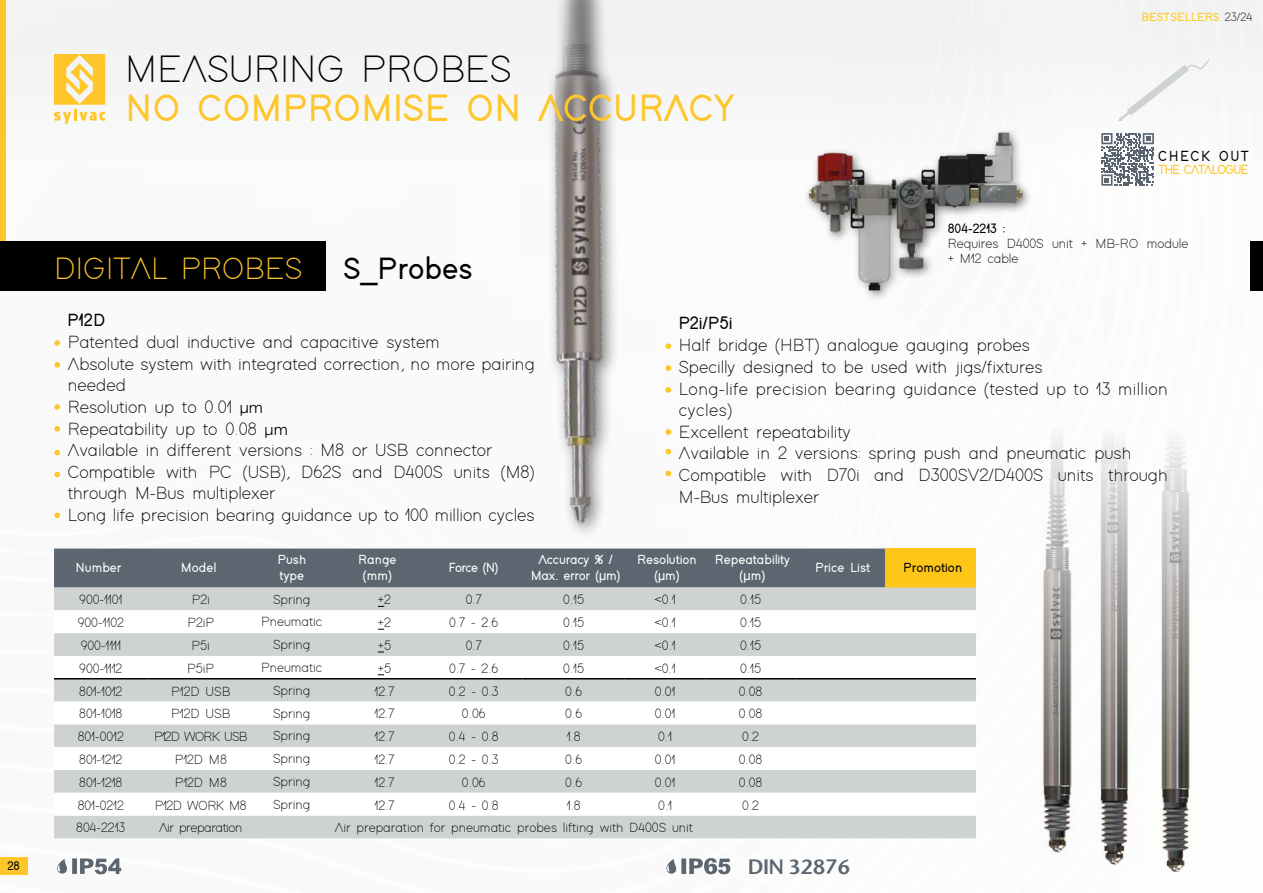
<style>
.page{position:relative;width:1263px;height:893px;background:#fff}
.page>*{position:absolute;margin:0;border:0;box-sizing:border-box;transform-origin:0 0}
.t1{font:700 39px "Adam";color:#ffc629}
.t2{font:500 39px "Adam";color:#000}
.t3{font:500 31.5px "Adam";color:#ffc629}
.t4{font:700 31.5px "Adam";color:#000}
.t5{font:19.95px "Stone Sans Semi Boold";color:#5b6670}
.t6{font:500 18px/21.6px "Adam";color:#000}
.t7{font:700 18px "Adam";color:#000}
.t8{font:700 15px "Adam";letter-spacing:.1em;color:#000;scale:.94 1}
.t9{font:500 13.5px/22.8px "Adam";color:#000;text-align:center}
.t10{font:700 13.5px/16.2px "Adam";color:#fff;text-align:center}
.t11{font:500 13.5px "Adam";letter-spacing:-.03em;color:#000}
.t12{font:700 13.5px/16.2px "Adam";letter-spacing:-.02em;color:#fff;text-align:center}
.t13{font:700 13.5px "Adam";color:#000}
.t14{font:700 13.5px "Adam";letter-spacing:-.08em;color:#ffc629;scale:.94 1}
.t15{font:500 13.5px "Adam";letter-spacing:-.06em;color:#000}
.t16{font:700 12.45px "Adam";color:#000}
.t17{font:700 12px "Adam";color:#fdc619}
.s1{font-weight:500;color:#000}
.s2{font-family:"Century Gothic";font-weight:400;font-size:15px}
.s3{font-family:"Arial Narrow";font-weight:400}
</style>
<div class="page">
<div style="left:837px;top:0;width:426px;height:403px;background:#fbfbfb"></div>
<div style="left:0;top:0;width:1263px;height:171px;background:#f4f5f5"></div>
<svg style="left:54px;top:54px;width:51px;height:70px"></svg>
<div style="left:0;top:0;width:6px;height:245px;background:#ffc629"></div>
<svg style="left:54px;top:340px;width:6px;height:6px"></svg>
<svg style="left:54px;top:362px;width:6px;height:6px"></svg>
<svg style="left:54px;top:404px;width:6px;height:6px"></svg>
<svg style="left:0;top:857px;width:122px;height:18px"></svg>
<svg style="left:1101px;top:133px;width:53px;height:53px"></svg>
<svg style="left:1118px;top:59px;width:91px;height:62px"></svg>
<svg style="left:54px;top:426px;width:6px;height:6px"></svg>
<svg style="left:54px;top:450px;width:6px;height:5px"></svg>
<svg style="left:54px;top:472px;width:6px;height:5px"></svg>
<svg style="left:54px;top:513px;width:6px;height:5px"></svg>
<img style="left:429px;top:0;width:282px;height:549px">
<img style="left:1042px;top:434px;width:148px;height:439px">
<svg style="left:666px;top:858px;width:64px;height:17px"></svg>
<div style="left:803px;top:127px;width:230px;height:175px;background:#fafafa"></div>
<img style="left:806px;top:131px;width:220px;height:167px">
<div style="left:54px;top:549px;width:832px;height:39px;background:#5b6670"></div>
<div style="left:886px;top:549px;width:90px;height:39px;background:#fdc619"></div>
<div style="left:54px;top:588px;width:922px;height:250px;background:#cfd2d3"></div>
<svg style="left:54px;top:610px;width:922px;height:206px"></svg>
<hr style="left:54px;top:678px;width:94px;height:1px;background:#000">
<hr style="left:148px;top:678px;width:106px;height:1px;background:#000">
<hr style="left:254px;top:678px;width:90px;height:1px;background:#000">
<hr style="left:344px;top:678px;width:81px;height:1px;background:#000">
<hr style="left:425px;top:678px;width:98px;height:1px;background:#000">
<hr style="left:523px;top:678px;width:102px;height:1px;background:#000">
<hr style="left:625px;top:678px;width:80px;height:1px;background:#000">
<hr style="left:705px;top:678px;width:91px;height:1px;background:#000">
<hr style="left:796px;top:678px;width:90px;height:1px;background:#000">
<hr style="left:886px;top:678px;width:90px;height:1px;background:#000">
<div style="left:0;top:242px;width:325px;height:49px;background:#000"></div>
<div style="left:1250px;top:242px;width:13px;height:49px;background:#000"></div>
<h1 class="t2" style="left:125px;top:52px;width:388px">MEASURING PROBES</h1>
<h1 class="t1" style="left:125px;top:91px;width:611px">NO COMPROMISE ON ACCURACY</h1>
<h2 class="t3" style="left:54px;top:255px;width:250px">DIGITAL PROBES</h2>
<h2 class="t4" style="left:343px;top:255px;width:131px">S_Probes</h2>
<p class="t7" style="left:67px;top:312px;width:39px">P12D</p>
<p class="t7" style="left:678px;top:315px;width:56px">P2i/P5i</p>
<p class="t17" style="left:1141px;top:11px;width:112px">BESTSELLERS <span class="s1">23/24</span></p>
<p class="t8" style="left:1158px;top:149px;width:98px">CHECK OUT</p>
<p class="t14" style="left:1158px;top:164px;width:98px">THE CATALOGUE</p>
<p class="t13" style="left:948px;top:223px;width:58px">804-2213 :</p>
<p class="t9" style="left:948px;top:237px;width:242px;line-height:15px;text-align:left">Requires D400S unit + MB-RO module + M12 cable</p>
<p class="t6" style="left:68px;top:332px;width:468px">Patented dual inductive and capacitive system<br>Absolute system with integrated correction, no more pairing needed<br>Resolution up to 0.01 <span class="s2">μm<br></span>Repeatability up to 0.08 <span class="s2">μm<br></span>Available in different versions : M8 or USB connector Compatible with PC (USB), D62S and D400S units (M8) through M-Bus multiplexer<br>Long life precision bearing guidance up to 100 million cycles</p>
<p class="t6" style="left:679px;top:336px;width:490px">Half bridge (HBT) analogue gauging probes<br>Specilly designed to be used with jigs/fixtures<br>Long-life precision bearing guidance (tested up to 13 million cycles)<br>Excellent repeatability<br>Available in 2 versions: spring push and pneumatic push Compatible with D70i and D300SV2/D400S units through M-Bus multiplexer</p>
<p class="t10" style="left:75px;top:560px;width:48px">Number</p>
<p class="t10" style="left:181px;top:560px;width:37px">Model</p>
<p class="t10" style="left:277px;top:552px;width:30px;text-align:left">Push type</p>
<p class="t10" style="left:358px;top:552px;width:40px">Range (mm)</p>
<p class="t10" style="left:449px;top:560px;width:51px">Force (N)</p>
<p class="t12" style="left:531px;top:552px;width:91px">Accuracy % /<br>Max. error (<span class="s3">µ</span>m)</p>
<p class="t10" style="left:637px;top:552px;width:61px">Resolution (<span class="s3">µ</span>m)</p>
<p class="t10" style="left:715px;top:552px;width:77px">Repeatability (<span class="s3">µ</span>m)</p>
<p class="t10" style="left:815px;top:560px;width:57px">Price List</p>
<p class="t13" style="left:903px;top:562px;width:60px">Promotion</p>
<p class="t9" style="left:261px;top:588px;width:63px">Spring<br>Pneumatic<br>Spring<br>Pneumatic<br>Spring<br>Spring<br>Spring<br>Spring<br>Spring<br>Spring</p>
<p class="t9" style="left:335px;top:817px;width:360px">Air preparation for pneumatic probes lifting with D400S unit</p>
<p class="t9" style="left:79px;top:589px;width:45px">900-1101</p>
<p class="t9" style="left:192px;top:589px;width:20px">P2i</p>
<p class="t9" style="left:378px;top:589px;width:14px">+2</p>
<p class="t9" style="left:466px;top:589px;width:18px">0.7</p>
<p class="t9" style="left:563px;top:589px;width:22px">0.15</p>
<p class="t9" style="left:654px;top:589px;width:23px">&lt;0.1</p>
<p class="t9" style="left:740px;top:589px;width:22px">0.15</p>
<p class="t9" style="left:78px;top:612px;width:48px">900-1102</p>
<p class="t9" style="left:187px;top:612px;width:28px">P2iP</p>
<p class="t9" style="left:378px;top:612px;width:14px">+2</p>
<p class="t9" style="left:449px;top:612px;width:51px">0.7 - 2.6</p>
<p class="t9" style="left:563px;top:612px;width:22px">0.15</p>
<p class="t9" style="left:654px;top:612px;width:23px">&lt;0.1</p>
<p class="t9" style="left:740px;top:612px;width:22px">0.15</p>
<p class="t9" style="left:81px;top:635px;width:42px">900-1111</p>
<p class="t9" style="left:192px;top:635px;width:20px">P5i</p>
<p class="t9" style="left:378px;top:635px;width:15px">+5</p>
<p class="t9" style="left:466px;top:635px;width:18px">0.7</p>
<p class="t9" style="left:563px;top:635px;width:22px">0.15</p>
<p class="t9" style="left:654px;top:635px;width:23px">&lt;0.1</p>
<p class="t9" style="left:740px;top:635px;width:22px">0.15</p>
<p class="t9" style="left:79px;top:658px;width:45px">900-1112</p>
<p class="t9" style="left:187px;top:658px;width:28px">P5iP</p>
<p class="t9" style="left:378px;top:658px;width:15px">+5</p>
<p class="t9" style="left:449px;top:658px;width:51px">0.7 - 2.6</p>
<p class="t9" style="left:563px;top:658px;width:22px">0.15</p>
<p class="t9" style="left:654px;top:658px;width:23px">&lt;0.1</p>
<p class="t9" style="left:740px;top:658px;width:22px">0.15</p>
<p class="t9" style="left:79px;top:680px;width:45px">801-1012</p>
<p class="t9" style="left:171px;top:680px;width:61px">P12D USB</p>
<p class="t9" style="left:375px;top:680px;width:21px">12.7</p>
<p class="t9" style="left:449px;top:680px;width:51px">0.2 - 0.3</p>
<p class="t9" style="left:565px;top:680px;width:18px">0.6</p>
<p class="t9" style="left:655px;top:680px;width:22px">0.01</p>
<p class="t9" style="left:739px;top:680px;width:25px">0.08</p>
<p class="t9" style="left:79px;top:703px;width:45px">801-1018</p>
<p class="t9" style="left:171px;top:703px;width:61px">P12D USB</p>
<p class="t9" style="left:375px;top:703px;width:21px">12.7</p>
<p class="t9" style="left:462px;top:703px;width:25px">0.06</p>
<p class="t9" style="left:565px;top:703px;width:18px">0.6</p>
<p class="t9" style="left:655px;top:703px;width:22px">0.01</p>
<p class="t9" style="left:739px;top:703px;width:25px">0.08</p>
<p class="t9" style="left:78px;top:726px;width:48px">801-0012</p>
<p class="t15" style="left:154px;top:731px;width:95px">P12D WORK USB</p>
<p class="t9" style="left:375px;top:726px;width:21px">12.7</p>
<p class="t9" style="left:449px;top:726px;width:51px">0.4 - 0.8</p>
<p class="t9" style="left:567px;top:726px;width:15px">1.8</p>
<p class="t9" style="left:658px;top:726px;width:15px">0.1</p>
<p class="t9" style="left:742px;top:726px;width:18px">0.2</p>
<p class="t9" style="left:79px;top:749px;width:45px">801-1212</p>
<p class="t9" style="left:175px;top:749px;width:54px">P12D M8</p>
<p class="t9" style="left:375px;top:749px;width:21px">12.7</p>
<p class="t9" style="left:449px;top:749px;width:51px">0.2 - 0.3</p>
<p class="t9" style="left:565px;top:749px;width:18px">0.6</p>
<p class="t9" style="left:655px;top:749px;width:22px">0.01</p>
<p class="t9" style="left:739px;top:749px;width:25px">0.08</p>
<p class="t9" style="left:79px;top:772px;width:45px">801-1218</p>
<p class="t9" style="left:175px;top:772px;width:54px">P12D M8</p>
<p class="t9" style="left:375px;top:772px;width:21px">12.7</p>
<p class="t9" style="left:462px;top:772px;width:25px">0.06</p>
<p class="t9" style="left:565px;top:772px;width:18px">0.6</p>
<p class="t9" style="left:655px;top:772px;width:22px">0.01</p>
<p class="t9" style="left:739px;top:772px;width:25px">0.08</p>
<p class="t9" style="left:78px;top:794px;width:48px">801-0212</p>
<p class="t11" style="left:155px;top:799px;width:93px">P12D WORK M8</p>
<p class="t9" style="left:375px;top:794px;width:21px">12.7</p>
<p class="t9" style="left:449px;top:794px;width:51px">0.4 - 0.8</p>
<p class="t9" style="left:567px;top:794px;width:15px">1.8</p>
<p class="t9" style="left:658px;top:794px;width:15px">0.1</p>
<p class="t9" style="left:742px;top:794px;width:18px">0.2</p>
<p class="t9" style="left:76px;top:817px;width:51px">804-2213</p>
<p class="t11" style="left:159px;top:822px;width:85px">Air preparation</p>
<p class="t16" style="left:7px;top:860px;width:14px">28</p>
<p class="t5" style="left:748px;top:854px;width:104px">DIN 32876</p>
</div>
